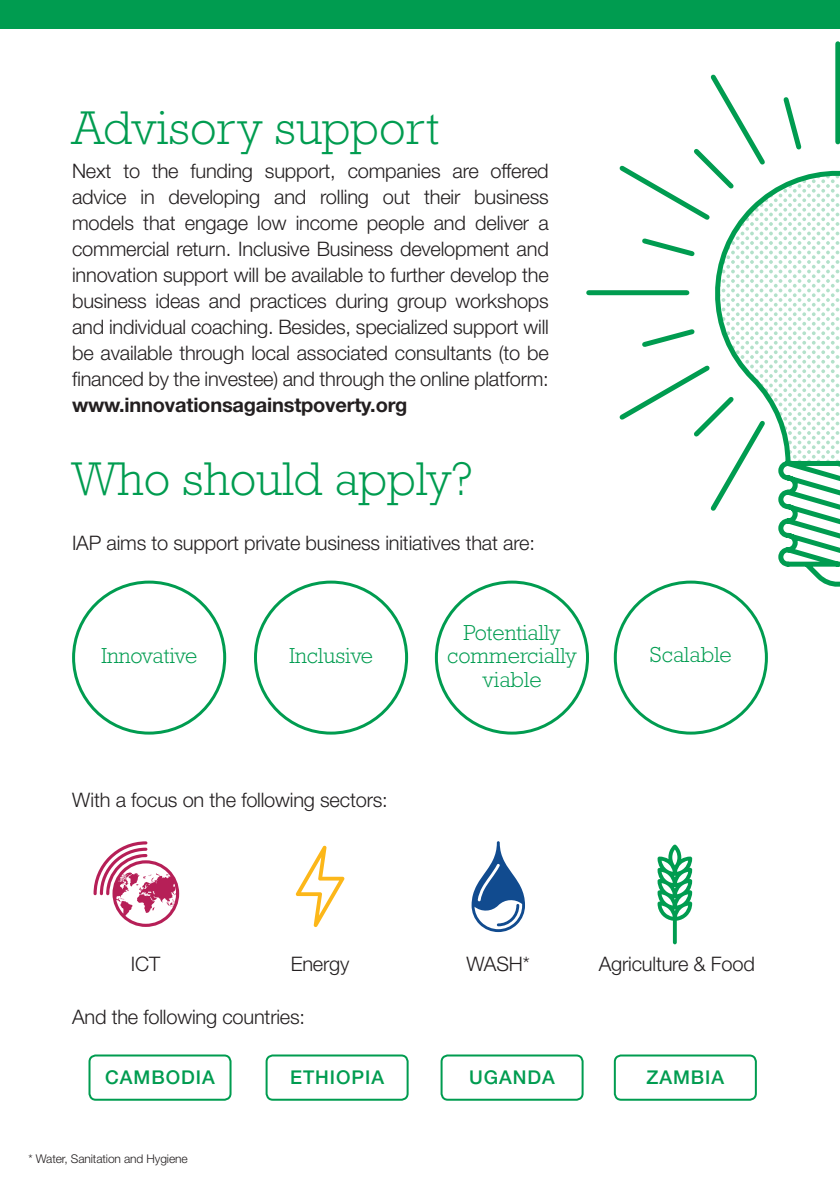
<style>
.page{position:relative;width:840px;height:1191px;background:#fff}
.page>*{position:absolute;margin:0;border:0;box-sizing:border-box;transform-origin:0 0}
.t1{font:300 48px "Rockwell Std";color:#009c50}
.t2{font:300 22px/23.6px "Rockwell Std";color:#009c50;text-align:center}
.t3{font:300 20px/26px "Helvetica Neue LT Std";letter-spacing:-.01em;color:#231f20;text-align:justify}
.t4{font:700 20px "Helvetica Neue LT Std";letter-spacing:-.01em;color:#231f20}
.t5{font:500 19px "Helvetica Neue LT Std";letter-spacing:.05em;color:#009c50}
.t6{font:300 12px "Helvetica Neue LT Std";letter-spacing:-.01em;color:#231f20}
</style>
<div class="page">
<div style="left:72px;top:580px;width:154px;height:154px;border:3px solid #009c50;border-radius:50%"></div>
<div style="left:0;top:0;width:839px;height:29px;background:#009c50"></div>
<svg style="left:93px;top:841px;width:86px;height:86px"></svg>
<svg style="left:657px;top:844px;width:34px;height:100px"></svg>
<svg style="left:471px;top:841px;width:54px;height:92px"></svg>
<svg style="left:295px;top:845px;width:49px;height:82px"></svg>
<svg style="left:698px;top:515px;width:141px;height:79px"></svg>
<svg style="left:835px;top:44px;width:4px;height:26px"></svg>
<div style="left:588px;top:290px;width:98px;height:5px;background:#009c50"></div>
<svg style="left:615px;top:70px;width:224px;height:445px"></svg>
<div style="left:434px;top:580px;width:154px;height:154px;border:3px solid #009c50;border-radius:50%"></div>
<div style="left:254px;top:580px;width:154px;height:154px;border:3px solid #009c50;border-radius:50%"></div>
<div style="left:613px;top:580px;width:154px;height:154px;border:3px solid #009c50;border-radius:50%"></div>
<div style="left:88px;top:1054px;width:143px;height:46px;border:2px solid #009c50;border-radius:6px"></div>
<div style="left:613px;top:1054px;width:143px;height:46px;border:2px solid #009c50;border-radius:6px"></div>
<div style="left:265px;top:1054px;width:143px;height:46px;border:2px solid #009c50;border-radius:6px"></div>
<div style="left:440px;top:1054px;width:143px;height:46px;border:2px solid #009c50;border-radius:6px"></div>
<p class="t1" style="left:72px;top:101px;width:368px">Advisory support</p>
<p class="t3" style="left:72px;top:157px;width:478px">Next to the funding support, companies are offered advice in developing and rolling out their business models that engage low income people and deliver a commercial return. Inclusive Business development and innovation support will be available to further develop the business ideas and practices during group workshops and individual coaching. Besides, specialized support will be available through local associated consultants (to be financed by the investee) and through the online platform:</p>
<p class="t4" style="left:72px;top:393px;width:337px">www.innovationsagainstpoverty.org</p>
<p class="t1" style="left:72px;top:452px;width:402px">Who should apply?</p>
<p class="t3" style="left:72px;top:530px;width:464px">IAP aims to support private business initiatives that are:</p>
<p class="t2" style="left:447px;top:620px;width:131px">Potentially commercially viable</p>
<p class="t2" style="left:101px;top:644px;width:98px">Innovative</p>
<p class="t2" style="left:649px;top:642px;width:83px">Scalable</p>
<p class="t2" style="left:289px;top:644px;width:85px">Inclusive</p>
<p class="t3" style="left:72px;top:786px;width:317px">With a focus on the following sectors:</p>
<p class="t3" style="left:131px;top:950px;width:31px">ICT</p>
<p class="t3" style="left:290px;top:950px;width:60px">Energy</p>
<p class="t3" style="left:466px;top:950px;width:65px">WASH*</p>
<p class="t3" style="left:598px;top:950px;width:157px">Agriculture &amp; Food</p>
<p class="t3" style="left:72px;top:1003px;width:234px">And the following countries:</p>
<p class="t5" style="left:105px;top:1066px;width:111px">CAMBODIA</p>
<p class="t5" style="left:290px;top:1066px;width:95px">ETHIOPIA</p>
<p class="t5" style="left:469px;top:1066px;width:87px">UGANDA</p>
<p class="t5" style="left:646px;top:1066px;width:79px">ZAMBIA</p>
<p class="t6" style="left:29px;top:1151px;width:160px">* Water, Sanitation and Hygiene</p>
</div>
